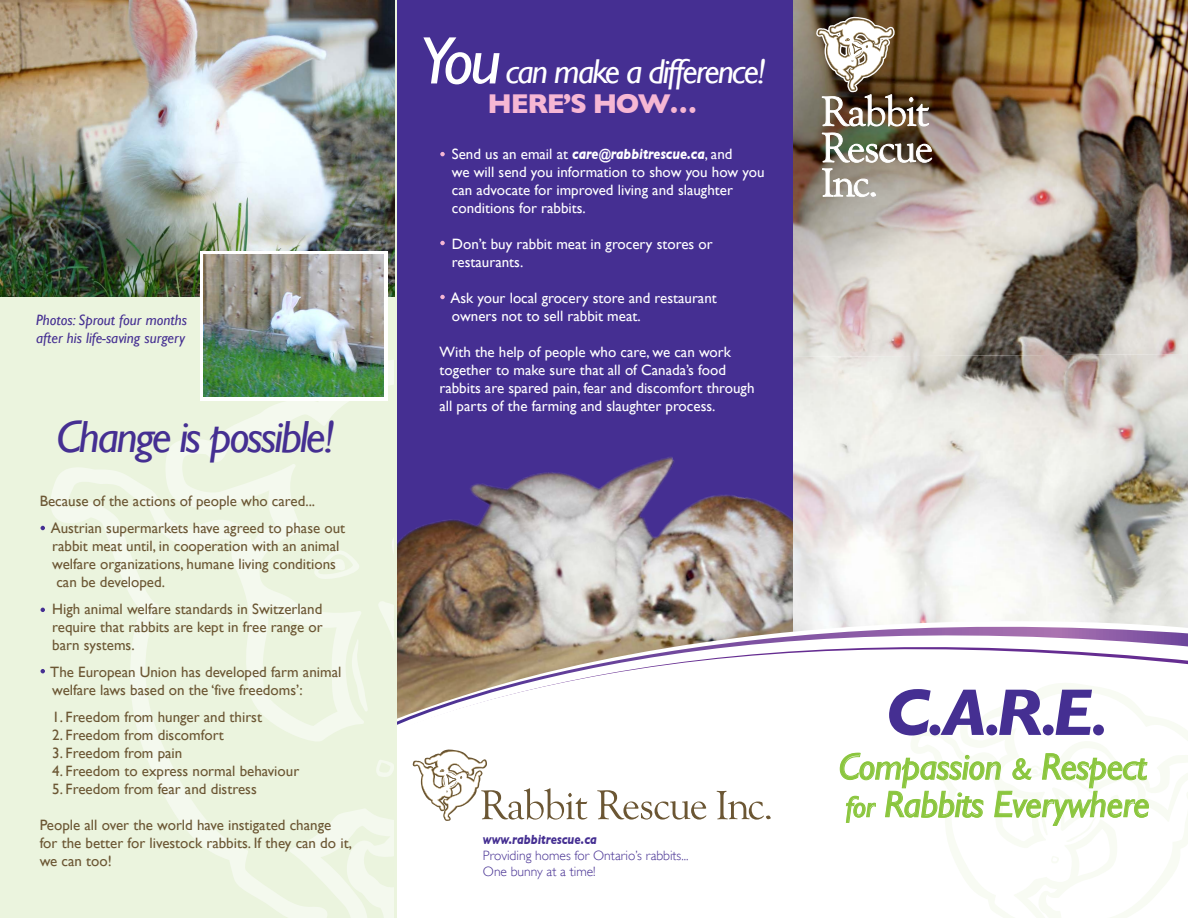
<style>
.page{position:relative;width:1188px;height:918px;background:#fff}
.page>*{position:absolute;margin:0;border:0;box-sizing:border-box;transform-origin:0 0}
.t1{font:italic 700 66.9px "Gill Sans";color:#452f92}
.t2{font:italic 45px "Gill Sans";letter-spacing:-.05em;color:#452f92}
.t3{font:italic 37.35px/37.5px "Gill Sans";letter-spacing:-.015em;color:#8bc63e}
.t4{font:italic 34.5px "Gill Sans";letter-spacing:-.05em;color:#fff}
.t5{font:700 27.75px "Gill Sans";letter-spacing:-.05em;color:#f6b7d4}
.t6{font:15px/18px "Gill Sans";color:#6b5633}
.t7{font:15px/18px "Gill Sans";color:#fff}
.t8{font:italic 15px/18px "Gill Sans";color:#452f92}
.t9{font:300 13.5px/16.2px "Gill Sans";color:#452f92}
.t10{font:italic 700 13.5px "Gill Sans";color:#452f92;scale:.85 1}
.s1{font-size:67.5px}
.s2{font-weight:700;font-style:italic}
.s3{font-size:53.25px}
.s4{font-size:29.7px}
</style>
<div class="page">
<hr style="left:792px;top:917px;width:396px;height:1px;background:#ebf4de">
<div style="left:396px;top:0;width:398px;height:409px;background:#452f92"></div>
<img style="left:396px;top:409px;width:398px;height:175px">
<img style="left:794px;top:0;width:394px;height:352px">
<img style="left:794px;top:352px;width:394px;height:232px">
<svg style="left:396px;top:584px;width:792px;height:271px"></svg>
<svg style="left:396px;top:611px;width:792px;height:118px"></svg>
<div style="left:0;top:0;width:396px;height:918px;background:#ebf4de"></div>
<img style="left:0;top:0;width:394px;height:296px">
<svg style="left:909px;top:681px;width:279px;height:237px"></svg>
<svg style="left:51px;top:360px;width:343px;height:558px"></svg>
<svg style="left:440px;top:152px;width:5px;height:4px"></svg>
<svg style="left:440px;top:241px;width:5px;height:4px"></svg>
<svg style="left:440px;top:295px;width:5px;height:4px"></svg>
<svg style="left:41px;top:526px;width:4px;height:4px"></svg>
<svg style="left:41px;top:608px;width:4px;height:4px"></svg>
<svg style="left:41px;top:669px;width:4px;height:4px"></svg>
<svg style="left:412px;top:749px;width:175px;height:73px"></svg>
<svg style="left:597px;top:790px;width:109px;height:30px"></svg>
<svg style="left:717px;top:791px;width:54px;height:29px"></svg>
<div style="left:200px;top:251px;width:188px;height:149px;background:linear-gradient(to right,#fff,#fff)"></div>
<img style="left:203px;top:255px;width:180px;height:141px">
<svg style="left:840px;top:753px;width:309px;height:73px"></svg>
<img style="left:815px;top:0;width:117px;height:197px">
<p class="t8" style="left:36px;top:311px;width:153px">Photos: Sprout four months after his life-saving surgery</p>
<h2 class="t2" style="left:56px;top:410px;width:280px">Change is possible!</h2>
<p class="t6" style="left:51px;top:487px;width:296px;line-height:27px;text-indent:-11px">Because of the actions of people who cared...<br>Austrian supermarkets have agreed to phase out</p>
<p class="t6" style="left:52px;top:537px;width:289px">rabbit meat until, in cooperation with an animal welfare organizations, humane living conditions can be developed.</p>
<p class="t6" style="left:52px;top:600px;width:272px;text-align:justify">High animal welfare standards in Switzerland require that rabbits are kept in free range or barn systems.</p>
<p class="t6" style="left:50px;top:663px;width:293px">The European Union has developed farm animal welfare laws based on the ‘five freedoms’:</p>
<p class="t6" style="left:52px;top:708px;width:211px">1. Freedom from hunger and thirst</p>
<p class="t6" style="left:52px;top:726px;width:173px">2. Freedom from discomfort</p>
<p class="t6" style="left:52px;top:744px;width:132px">3. Freedom from pain</p>
<p class="t6" style="left:52px;top:762px;width:249px">4. Freedom to express normal behaviour</p>
<p class="t6" style="left:52px;top:780px;width:206px">5. Freedom from fear and distress</p>
<p class="t6" style="left:40px;top:816px;width:314px">People all over the world have instigated change for the better for livestock rabbits. If they can do it, we can too!</p>
<h3 class="t4" style="left:419px;top:52px;width:349px"><span class="s1">You</span> can make a difference!</h3>
<h3 class="t5" style="left:488px;top:88px;width:211px">HERE’S HOW…</h3>
<p class="t7" style="left:452px;top:145px;width:314px">Send us an email at <span class="s2">care@rabbitrescue.ca</span>, and<br>we will send you information to show you how you can advocate for improved living and slaughter conditions for rabbits.</p>
<p class="t7" style="left:452px;top:235px;width:262px">Don’t buy rabbit meat in grocery stores or restaurants.</p>
<p class="t7" style="left:450px;top:289px;width:268px">Ask your local grocery store and restaurant owners not to sell rabbit meat.</p>
<p class="t7" style="left:439px;top:343px;width:317px">With the help of people who care, we can work together to make sure that all of Canada’s food rabbits are spared pain, fear and discomfort through all parts of the farming and slaughter process.</p>
<p class="t10" style="left:483px;top:831px;width:136px">www.rabbitrescue.ca</p>
<p class="t9" style="left:483px;top:847px;width:207px">Providing homes for Ontario’s rabbits...<br>One bunny at a time!</p>
<h1 class="t1" style="left:885px;top:673px;width:224px">C<span class="s3">.</span>A<span class="s3">.</span>R<span class="s3">.</span>E<span class="s3">.</span></h1>
<h3 class="t3" style="left:838px;top:748px;width:313px">Compassion <span class="s4">&amp;</span> Respect <span class="s4">for</span> Rabbits Everywhere</h3>
</div>
